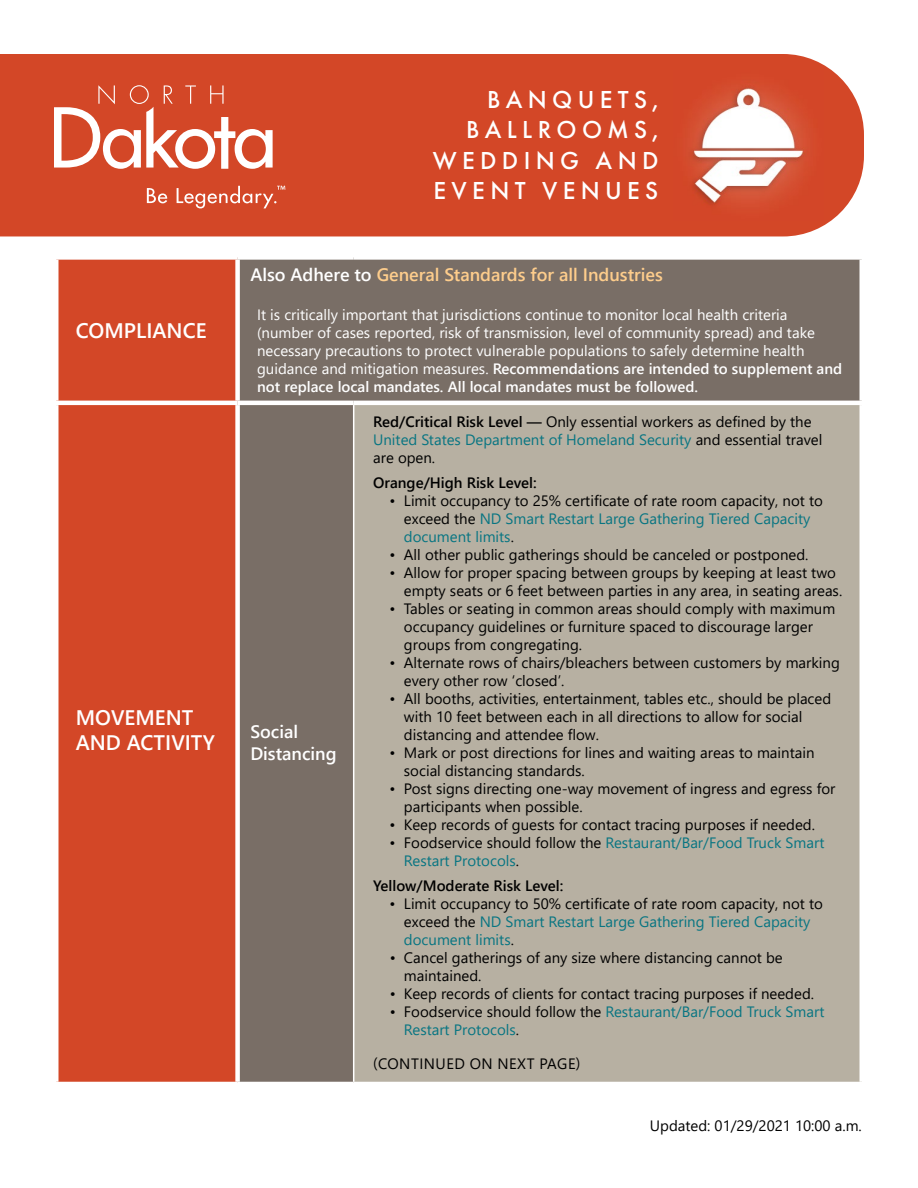
<style>
.page{position:relative;width:918px;height:1188px;background:#fff}
.page>*{position:absolute;margin:0;border:0;box-sizing:border-box;transform-origin:0 0}
.t1{font:500 25.5px/30.6px "Futura PT";letter-spacing:.21em;color:#fff;text-align:right}
.t2{font:600 21px/25.2px "Segoe UI";color:#fff}
.t3{font:600 18px "Segoe UI";color:#fecd8c}
.t4{font:600 18px/21.6px "Segoe UI";color:#fff}
.t5{font:15px/18px "Segoe UI";color:#000}
.t6{font:15px/18px "Segoe UI";color:#fff}
.t7{font:15px/18px "Segoe UI";color:#087582}
.t8{font:600 15px "Segoe UI";color:#000}
.t9{font:15px "Segoe UI";letter-spacing:.035em;color:#000}
.s1{color:#fff}
.s2{font-weight:600}
.s3{color:#087582}
.s4{color:#000}
</style>
<div class="page">
<div style="left:0;top:54px;width:864px;height:182px;background:#d34727"></div>
<div style="left:58px;top:260px;width:177px;height:822px;background:#d34727"></div>
<div style="left:240px;top:260px;width:620px;height:822px;background:#796e66"></div>
<div style="left:354px;top:403px;width:508px;height:679px;background:#b7b0a2"></div>
<hr style="left:54px;top:401px;width:184px;height:4px;background:#fff">
<hr style="left:238px;top:401px;width:116px;height:4px;background:#fff">
<hr style="left:354px;top:401px;width:510px;height:4px;background:#fff">
<hr style="left:860px;top:405px;width:4px;height:677px;background:#fff">
<hr style="left:353px;top:405px;width:1px;height:677px;background:#fff">
<svg style="left:147px;top:188px;width:20px;height:15px"></svg>
<svg style="left:177px;top:186px;width:108px;height:22px;background:#db684e"></svg>
<svg style="left:54px;top:85px;width:219px;height:84px"></svg>
<img style="left:673px;top:70px;width:150px;height:150px">
<h2 class="t2" style="left:76px;top:316px;width:132px">COMPLIANCE</h2>
<h2 class="t2" style="left:76px;top:703px;width:141px">MOVEMENT<br>AND ACTIVITY</h2>
<h1 class="t1" style="left:433px;top:84px;width:227px">BANQUETS,<br>BALLROOMS,<br>WEDDING AND<br>EVENT VENUES</h1>
<p class="t3" style="left:250px;top:258px;width:414px"><span class="s1">Also Adhere to</span> General Standards for all Industries</p>
<p class="t6" style="left:257px;top:305px;width:587px">It is critically important that jurisdictions continue to monitor local health criteria (number of cases reported, risk of transmission, level of community spread) and take necessary precautions to protect vulnerable populations to safely determine health guidance and mitigation measures. <span class="s2">Recommendations are intended to supplement and not replace local mandates. All local mandates must be followed.</span></p>
<p class="t4" style="left:250px;top:720px;width:88px">Social<br>Distancing</p>
<p class="t5" style="left:373px;top:411px;width:451px"><span class="s2">Red/Critical Risk Level —</span> Only essential workers as defined by the<br><span class="s3">United States Department of Homeland Security</span> and essential travel are open.</p>
<p class="t8" style="left:373px;top:468px;width:165px">Orange/High Risk Level:</p>
<p class="t5" style="left:404px;top:490px;width:420px;text-indent:-14px">• Limit occupancy to 25% certificate of rate room capacity, not to exceed the <span class="s3">ND Smart Restart Large Gathering Tiered Capacity document limits</span>.</p>
<p class="t5" style="left:390px;top:544px;width:420px">• All other public gatherings should be canceled or postponed.</p>
<p class="t5" style="left:404px;top:562px;width:440px;text-indent:-14px">• Allow for proper spacing between groups by keeping at least two empty seats or 6 feet between parties in any area, in seating areas.</p>
<p class="t5" style="left:404px;top:598px;width:433px;text-indent:-14px">• Tables or seating in common areas should comply with maximum occupancy guidelines or furniture spaced to discourage larger groups from congregating.</p>
<p class="t5" style="left:404px;top:652px;width:437px;text-indent:-14px">• Alternate rows of chairs/bleachers between customers by marking every other row ‘closed’.</p>
<p class="t5" style="left:404px;top:688px;width:429px;text-indent:-14px">• All booths, activities, entertainment, tables etc., should be placed with 10 feet between each in all directions to allow for social distancing and attendee flow.</p>
<p class="t5" style="left:404px;top:742px;width:412px;text-indent:-14px">• Mark or post directions for lines and waiting areas to maintain social distancing standards.</p>
<p class="t5" style="left:404px;top:778px;width:433px;text-indent:-14px">• Post signs directing one-way movement of ingress and egress for participants when possible.</p>
<p class="t5" style="left:390px;top:814px;width:427px">• Keep records of guests for contact tracing purposes if needed.</p>
<p class="t7" style="left:404px;top:832px;width:422px;text-indent:-14px"><span class="s4">• Foodservice should follow the</span> Restaurant/Bar/Food Truck Smart<br>Restart Protocols<span class="s4">.</span></p>
<p class="t8" style="left:373px;top:871px;width:192px">Yellow/Moderate Risk Level:</p>
<p class="t5" style="left:404px;top:893px;width:420px;text-indent:-14px">• Limit occupancy to 50% certificate of rate room capacity, not to exceed the <span class="s3">ND Smart Restart Large Gathering Tiered Capacity document limits</span>.</p>
<p class="t5" style="left:404px;top:947px;width:380px;text-indent:-14px">• Cancel gatherings of any size where distancing cannot be maintained.</p>
<p class="t5" style="left:390px;top:983px;width:426px">• Keep records of clients for contact tracing purposes if needed.</p>
<p class="t7" style="left:404px;top:1001px;width:422px;text-indent:-14px"><span class="s4">• Foodservice should follow the</span> Restaurant/Bar/Food Truck Smart<br>Restart Protocols<span class="s4">.</span></p>
<p class="t9" style="left:373px;top:1050px;width:209px">(CONTINUED ON NEXT PAGE)</p>
<p class="t5" style="left:650px;top:1115px;width:213px">Updated: 01/29/2021 10:00 a.m.</p>
</div>
